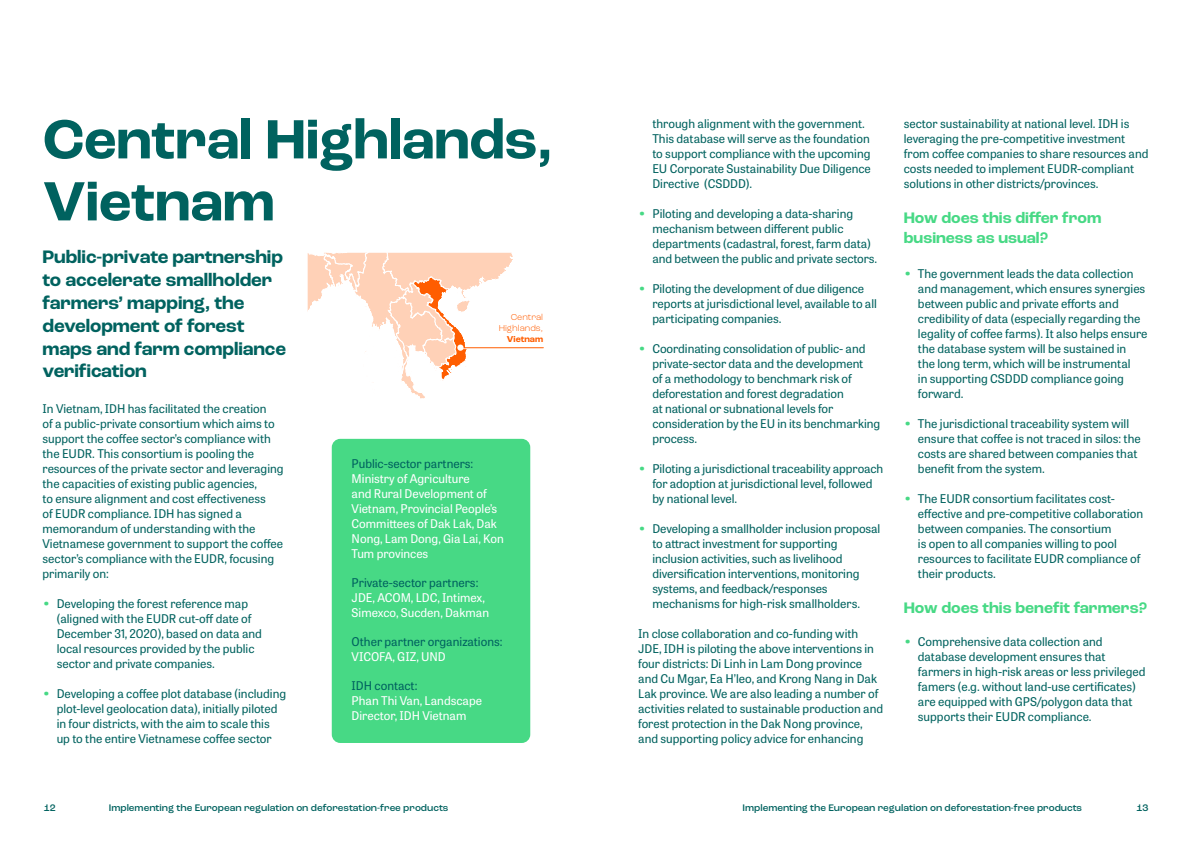
<style>
.page{position:relative;width:1191px;height:842px;background:#fff}
.page>*{position:absolute;margin:0;border:0;box-sizing:border-box;transform-origin:0 0}
.t1{font:700 58px/62px "Roc Grotesk";letter-spacing:-.005em;color:#00625f}
.t2{font:700 19px/22.8px "Roc Grotesk";letter-spacing:-.005em;color:#00625f}
.t3{font:700 16px/20px "Roc Grotesk";color:#47d985}
.t4{font:12px/15px "Tablet Gothic";color:#00625f}
.t5{font:12px/15px "Tablet Gothic";color:#fff}
.t6{font:500 10px "Roc Grotesk";color:#00625f}
.t7{font:300 9px/10.8px "Roc Grotesk";color:#ff5d00;text-align:right}
.t8{font:700 9px "Roc Grotesk";color:#ff5d00}
.s1{font-weight:700;font-size:16px;color:#47d985}
</style>
<div class="page">
<div style="left:332px;top:439px;width:198px;height:304px;background:#47d985;border-radius:9px"></div>
<svg style="left:308px;top:253px;width:236px;height:145px"></svg>
<h1 class="t1" style="left:43px;top:109px;width:511px">Central Highlands,<br>Vietnam</h1>
<h2 class="t2" style="left:43px;top:246px;width:245px">Public-private partnership to accelerate smallholder farmers’ mapping, the development of forest maps and farm compliance verification</h2>
<p class="t4" style="left:43px;top:401px;width:242px">In Vietnam, IDH has facilitated the creation<br>of a public-private consortium which aims to support the coffee sector’s compliance with the EUDR. This consortium is pooling the resources of the private sector and leveraging the capacities of existing public agencies,<br>to ensure alignment and cost effectiveness<br>of EUDR compliance. IDH has signed a memorandum of understanding with the Vietnamese government to support the coffee sector’s compliance with the EUDR, focusing primarily on:</p>
<p class="t4" style="left:57px;top:596px;width:207px;text-indent:-14px"><span class="s1">•</span> Developing the forest reference map (aligned with the EUDR cut-off date of December 31, 2020), based on data and local resources provided by the public sector and private companies.</p>
<p class="t4" style="left:43px;top:686px;width:245px;text-align:center"><span class="s1">•</span> Developing a coffee plot database (including plot-level geolocation data), initially piloted<br>in four districts, with the aim to scale this<br>up to the entire Vietnamese coffee sector</p>
<p class="t7" style="left:499px;top:312px;width:46px">Central<br>Highlands,</p>
<p class="t8" style="left:507px;top:333px;width:38px">Vietnam</p>
<p class="t4" style="left:351px;top:455px;width:123px">Public-sector partners:</p>
<p class="t5" style="left:351px;top:470px;width:154px">Ministry of Agriculture<br>and Rural Development of<br>Vietnam, Provincial People’s<br>Committees of Dak Lak, Dak<br>Nong, Lam Dong, Gia Lai, Kon<br>Tum provinces</p>
<p class="t4" style="left:351px;top:574px;width:128px">Private-sector partners:</p>
<p class="t5" style="left:351px;top:589px;width:139px">JDE, ACOM, LDC, Intimex,<br>Simexco, Sucden, Dakman</p>
<p class="t4" style="left:351px;top:634px;width:152px">Other partner organizations:</p>
<p class="t5" style="left:351px;top:649px;width:96px">VICOFA, GIZ, UND</p>
<p class="t4" style="left:351px;top:678px;width:67px">IDH contact:</p>
<p class="t5" style="left:351px;top:693px;width:132px">Phan Thi Van, Landscape<br>Director, IDH Vietnam</p>
<p class="t4" style="left:652px;top:116px;width:220px">through alignment with the government.<br>This database will serve as the foundation to support compliance with the upcoming EU Corporate Sustainability Due Diligence Directive (CSDDD).</p>
<p class="t4" style="left:652px;top:206px;width:226px;text-indent:-14px"><span class="s1">•</span> Piloting and developing a data-sharing mechanism between different public departments (cadastral, forest, farm data) and between the public and private sectors.</p>
<p class="t4" style="left:652px;top:281px;width:226px;text-indent:-14px"><span class="s1">•</span> Piloting the development of due diligence reports at jurisdictional level, available to all participating companies.</p>
<p class="t4" style="left:652px;top:341px;width:229px;text-indent:-14px"><span class="s1">•</span> Coordinating consolidation of public- and private-sector data and the development<br>of a methodology to benchmark risk of deforestation and forest degradation<br>at national or subnational levels for consideration by the EU in its benchmarking process.</p>
<p class="t4" style="left:652px;top:461px;width:232px;text-indent:-14px"><span class="s1">•</span> Piloting a jurisdictional traceability approach for adoption at jurisdictional level, followed by national level.</p>
<p class="t4" style="left:652px;top:521px;width:229px;text-indent:-14px"><span class="s1">•</span> Developing a smallholder inclusion proposal to attract investment for supporting inclusion activities, such as livelihood diversification interventions, monitoring systems, and feedback/responses mechanisms for high-risk smallholders.</p>
<p class="t4" style="left:638px;top:626px;width:246px">In close collaboration and co-funding with JDE, IDH is piloting the above interventions in four districts: Di Linh in Lam Dong province and Cu Mgar, Ea H’leo, and Krong Nang in Dak Lak province. We are also leading a number of activities related to sustainable production and forest protection in the Dak Nong province, and supporting policy advice for enhancing</p>
<p class="t4" style="left:903px;top:116px;width:246px">sector sustainability at national level. IDH is leveraging the pre-competitive investment from coffee companies to share resources and costs needed to implement EUDR-compliant solutions in other districts/provinces.</p>
<h3 class="t3" style="left:903px;top:208px;width:199px">How does this differ from business as usual?</h3>
<p class="t4" style="left:918px;top:266px;width:231px;text-indent:-14px"><span class="s1">•</span> The government leads the data collection and management, which ensures synergies between public and private efforts and credibility of data (especially regarding the legality of coffee farms). It also helps ensure the database system will be sustained in<br>the long term, which will be instrumental<br>in supporting CSDDD compliance going forward.</p>
<p class="t4" style="left:918px;top:416px;width:224px;text-indent:-14px"><span class="s1">•</span> The jurisdictional traceability system will ensure that coffee is not traced in silos: the costs are shared between companies that benefit from the system.</p>
<p class="t4" style="left:918px;top:491px;width:227px;text-indent:-14px"><span class="s1">•</span> The EUDR consortium facilitates cost&shy;effective and pre-competitive collaboration between companies. The consortium<br>is open to all companies willing to pool resources to facilitate EUDR compliance of their products.</p>
<h3 class="t3" style="left:903px;top:598px;width:245px">How does this benefit farmers?</h3>
<p class="t4" style="left:918px;top:634px;width:229px;text-indent:-14px"><span class="s1">•</span> Comprehensive data collection and database development ensures that farmers in high-risk areas or less privileged famers (e.g. without land-use certificates) are equipped with GPS/polygon data that supports their EUDR compliance.</p>
<p class="t6" style="left:44px;top:801px;width:14px">12</p>
<p class="t6" style="left:109px;top:801px;width:341px">Implementing the European regulation on deforestation-free products</p>
<p class="t6" style="left:742px;top:802px;width:341px">Implementing the European regulation on deforestation-free products</p>
<p class="t6" style="left:1136px;top:801px;width:14px">13</p>
</div>
